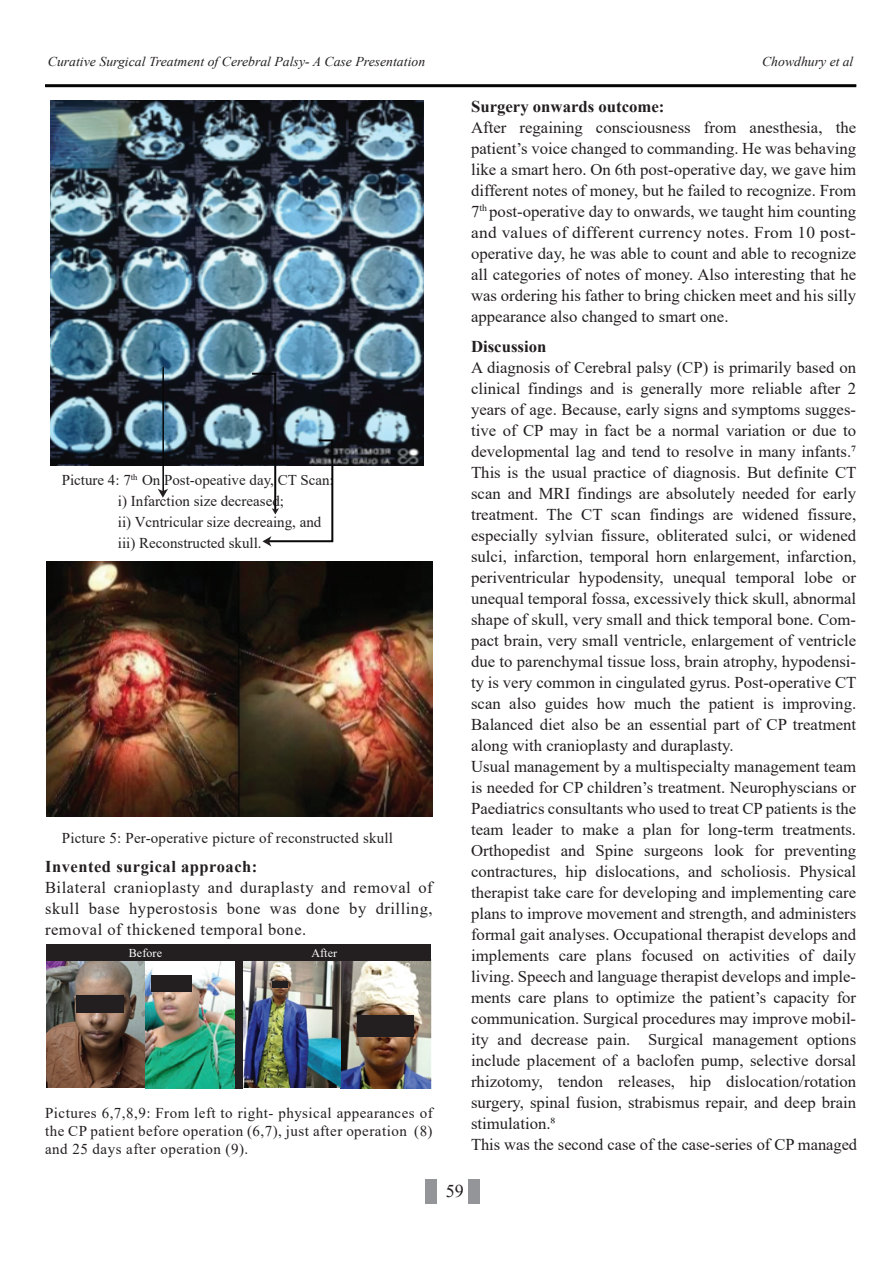
<style>
.page{position:relative;width:893px;height:1263px;background:#fff}
.page>*{position:absolute;margin:0;border:0;box-sizing:border-box;transform-origin:0 0}
.t1{font:18px "Times New Roman";color:#231f20}
.t2{font:16.5px/21px "Times New Roman";color:#231f20;text-align:justify}
.t3{font:700 16.5px "Times New Roman";color:#231f20}
.t4{font:700 16.5px "Times New Roman";letter-spacing:.03em;color:#231f20}
.t5{font:15px/21px "Times New Roman";color:#231f20}
.t6{font:italic 13.5px "Times New Roman";color:#231f20}
.t7{font:12px "Times New Roman";letter-spacing:.01em;color:#fff}
.t8{font:12px "Times New Roman";letter-spacing:.01em;color:#fcfbfd}
</style>
<div class="page">
<div style="left:426px;top:1179px;width:11px;height:24px;background:#939598"></div>
<div style="left:468px;top:1179px;width:11px;height:24px;background:#939598"></div>
<hr style="left:45px;top:84px;width:811px;height:3px;background:#050504">
<img style="left:47px;top:562px;width:385px;height:254px">
<img style="left:46px;top:961px;width:189px;height:127px">
<div style="left:76px;top:995px;width:48px;height:17px;background:#231f20"></div>
<div style="left:152px;top:976px;width:40px;height:16px;background:#231f20"></div>
<img style="left:243px;top:960px;width:189px;height:128px">
<div style="left:357px;top:1015px;width:57px;height:21px;background:#231f20"></div>
<div style="left:273px;top:981px;width:15px;height:7px;background:#231f20"></div>
<div style="left:46px;top:944px;width:384px;height:17px;background:#231f20"></div>
<div style="left:235px;top:944px;width:8px;height:145px;background:#231f20"></div>
<img style="left:50px;top:101px;width:373px;height:365px">
<hr style="left:162px;top:367px;width:2px;height:129px;background:#070807">
<svg style="left:158px;top:489px;width:10px;height:9px"></svg>
<svg style="left:254px;top:376px;width:19px;height:90px"></svg>
<div style="left:251px;top:373px;width:25px;height:138px;border:2px solid #070807"></div>
<svg style="left:262px;top:439px;width:72px;height:107px"></svg>
<p class="t6" style="left:48px;top:52px;width:379px">Curative Surgical Treatment of Cerebral Palsy- A Case Presentation</p>
<p class="t6" style="left:762px;top:52px;width:93px">Chowdhury et al</p>
<p class="t5" style="left:118px;top:469px;width:217px;text-indent:-56px">Picture 4: 7<sup>th</sup> On Post-opeative day, CT Scan: i) Infarction size decreased;<br>ii) Vcntricular size decreaing, and iii) Reconstructed skull.</p>
<p class="t5" style="left:62px;top:827px;width:333px">Picture 5: Per-operative picture of reconstructed skull</p>
<p class="t4" style="left:45px;top:854px;width:214px">Invented surgical approach:</p>
<p class="t2" style="left:45px;top:876px;width:389px">Bilateral cranioplasty and duraplasty and removal of skull base hyperostosis bone was done by drilling, removal of thickened temporal bone.</p>
<p class="t7" style="left:129px;top:944px;width:35px">Before</p>
<p class="t8" style="left:311px;top:944px;width:27px">After</p>
<p class="t5" style="left:45px;top:1103px;width:389px;line-height:18px;text-align:justify">Pictures 6,7,8,9: From left to right- physical appearances of the CP patient before operation (6,7), just after operation (8) and 25 days after operation (9).</p>
<p class="t3" style="left:471px;top:94px;width:195px">Surgery onwards outcome:</p>
<p class="t2" style="left:471px;top:116px;width:387px">After regaining consciousness from anesthesia, the patient’s voice changed to commanding. He was behaving like a smart hero. On 6th post-operative day, we gave him different notes of money, but he failed to recognize. From 7<sup>th</sup> post-operative day to onwards, we taught him counting and values of different currency notes. From 10 post&shy;operative day, he was able to count and able to recognize all categories of notes of money. Also interesting that he was ordering his father to bring chicken meet and his silly appearance also changed to smart one.</p>
<p class="t3" style="left:471px;top:334px;width:77px">Discussion</p>
<p class="t2" style="left:471px;top:356px;width:388px;text-align:left">A diagnosis of Cerebral palsy (CP) is primarily based on clinical findings and is generally more reliable after 2 years of age. Because, early signs and symptoms sugges&shy;tive of CP may in fact be a normal variation or due to developmental lag and tend to resolve in many infants.7<br>This is the usual practice of diagnosis. But definite CT scan and MRI findings are absolutely needed for early treatment. The CT scan findings are widened fissure, especially sylvian fissure, obliterated sulci, or widened sulci, infarction, temporal horn enlargement, infarction, periventricular hypodensity, unequal temporal lobe or unequal temporal fossa, excessively thick skull, abnormal shape of skull, very small and thick temporal bone. Com&shy;pact brain, very small ventricle, enlargement of ventricle due to parenchymal tissue loss, brain atrophy, hypodensi&shy;ty is very common in cingulated gyrus. Post-operative CT scan also guides how much the patient is improving.<br>Balanced diet also be an essential part of CP treatment along with cranioplasty and duraplasty.<br>Usual management by a multispecialty management team is needed for CP children’s treatment. Neurophyscians or Paediatrics consultants who used to treat CP patients is the team leader to make a plan for long-term treatments.<br>Orthopedist and Spine surgeons look for preventing contractures, hip dislocations, and scholiosis. Physical therapist take care for developing and implementing care plans to improve movement and strength, and administers formal gait analyses. Occupational therapist develops and implements care plans focused on activities of daily living. Speech and language therapist develops and imple&shy;ments care plans to optimize the patient’s capacity for communication. Surgical procedures may improve mobil&shy;ity and decrease pain. Surgical management options include placement of a baclofen pump, selective dorsal rhizotomy, tendon releases, hip dislocation/rotation surgery, spinal fusion, strabismus repair, and deep brain stimulation.8<br>This was the second case of the case-series of CP managed</p>
<p class="t1" style="left:446px;top:1178px;width:19px">59</p>
</div>
